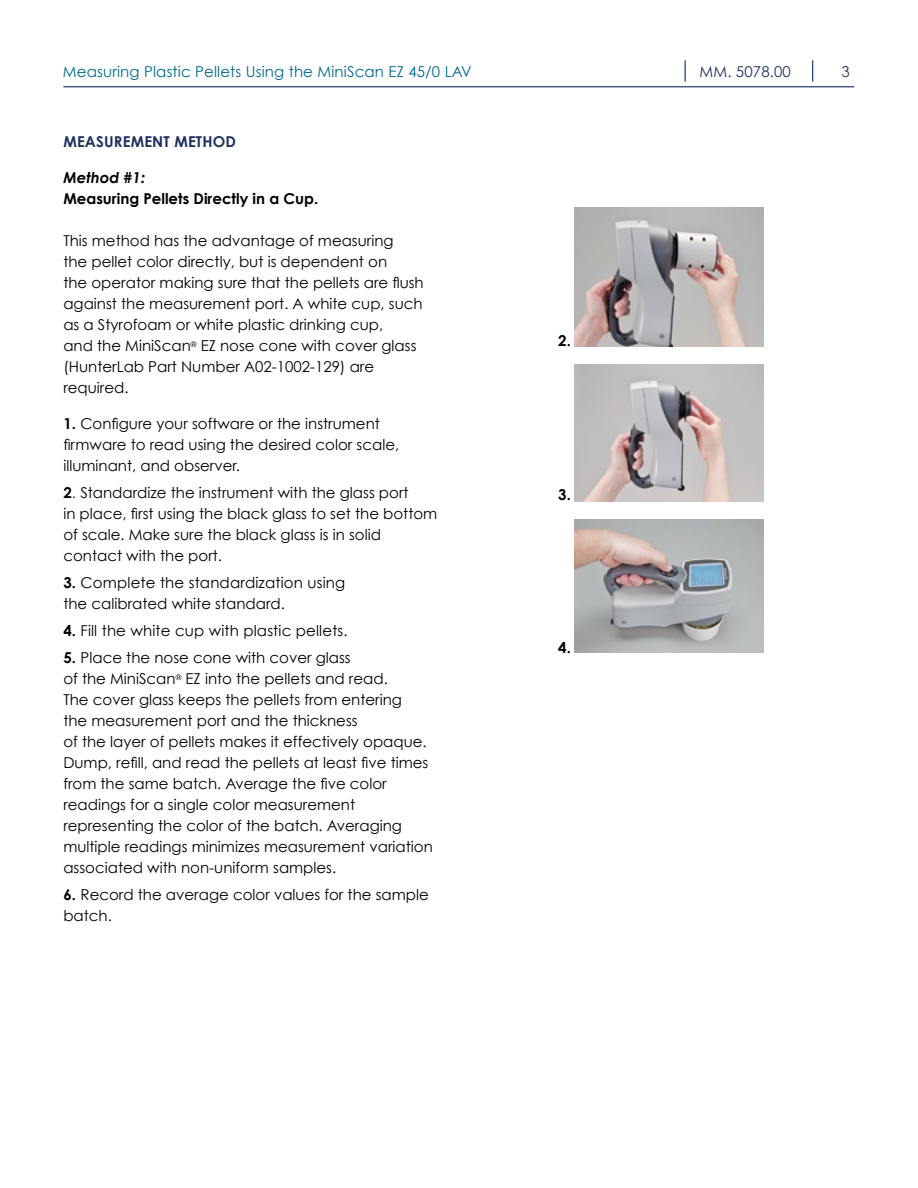
<style>
.page{position:relative;width:918px;height:1188px;background:#fff}
.page>*{position:absolute;margin:0;border:0;box-sizing:border-box;transform-origin:0 0}
.t1{font:15px/21px "Century Gothic";color:#000}
.t2{font:15px "Century Gothic";letter-spacing:.01em;color:#00688c}
.t3{font:700 15px "Century Gothic";color:#000}
.t4{font:700 15px "Century Gothic";letter-spacing:.01em;color:#20315e}
.t5{font:15px "Century Gothic";letter-spacing:.01em;color:#20315e}
.t6{font:italic 700 15px "Century Gothic";color:#000}
.s1{font-weight:700}
.s2{color:#20315e}
</style>
<div class="page">
<hr style="left:63px;top:86px;width:791px;height:1px;background:#0f285f">
<svg style="left:812px;top:60px;width:1px;height:22px"></svg>
<svg style="left:685px;top:60px;width:1px;height:22px"></svg>
<img style="left:574px;top:207px;width:189px;height:140px">
<img style="left:574px;top:365px;width:189px;height:136px">
<img style="left:574px;top:520px;width:189px;height:133px">
<p class="t2" style="left:63px;top:62px;width:410px">Measuring Plastic Pellets Using the MiniScan EZ 45/0 LAV</p>
<p class="t5" style="left:700px;top:62px;width:93px">MM. 5078.00</p>
<p class="t5" style="left:842px;top:62px;width:10px">3</p>
<p class="t4" style="left:63px;top:132px;width:172px">Measurement Method</p>
<p class="t6" style="left:63px;top:168px;width:83px">Method #1:</p>
<p class="t3" style="left:63px;top:189px;width:256px">Measuring Pellets Directly in a Cup.</p>
<p class="t1" style="left:63px;top:230px;width:362px">This method has the advantage of measuring<br>the pellet color directly, but is dependent on<br>the operator making sure that the pellets are flush against the measurement port. A white cup, such as a Styrofoam or white plastic drinking cup,<br>and the MiniScan<sup>®</sup> EZ nose cone with cover glass (HunterLab Part Number A02-1002-129) are required.</p>
<p class="t1" style="left:63px;top:413px;width:337px"><span class="s1">1.</span> Configure your software or the instrument firmware to read using the desired color scale, illuminant, and observer.</p>
<p class="t1" style="left:63px;top:482px;width:376px"><span class="s1">2</span><span class="s2">.</span> Standardize the instrument with the glass port<br>in place, first using the black glass to set the bottom of scale. Make sure the black glass is in solid contact with the port.</p>
<p class="t1" style="left:63px;top:572px;width:283px"><span class="s1">3.</span> Complete the standardization using the calibrated white standard.</p>
<p class="t1" style="left:63px;top:620px;width:286px"><span class="s1">4.</span> Fill the white cup with plastic pellets.</p>
<p class="t1" style="left:63px;top:647px;width:371px"><span class="s1">5.</span> Place the nose cone with cover glass<br>of the MiniScan<sup>®</sup> EZ into the pellets and read.<br>The cover glass keeps the pellets from entering<br>the measurement port and the thickness<br>of the layer of pellets makes it effectively opaque.<br>Dump, refill, and read the pellets at least five times from the same batch. Average the five color readings for a single color measurement representing the color of the batch. Averaging multiple readings minimizes measurement variation associated with non-uniform samples.</p>
<p class="t1" style="left:63px;top:884px;width:367px"><span class="s1">6.</span> Record the average color values for the sample batch.</p>
<p class="t3" style="left:558px;top:332px;width:14px">2.</p>
<p class="t3" style="left:558px;top:485px;width:14px">3.</p>
<p class="t3" style="left:558px;top:638px;width:14px">4.</p>
</div>
